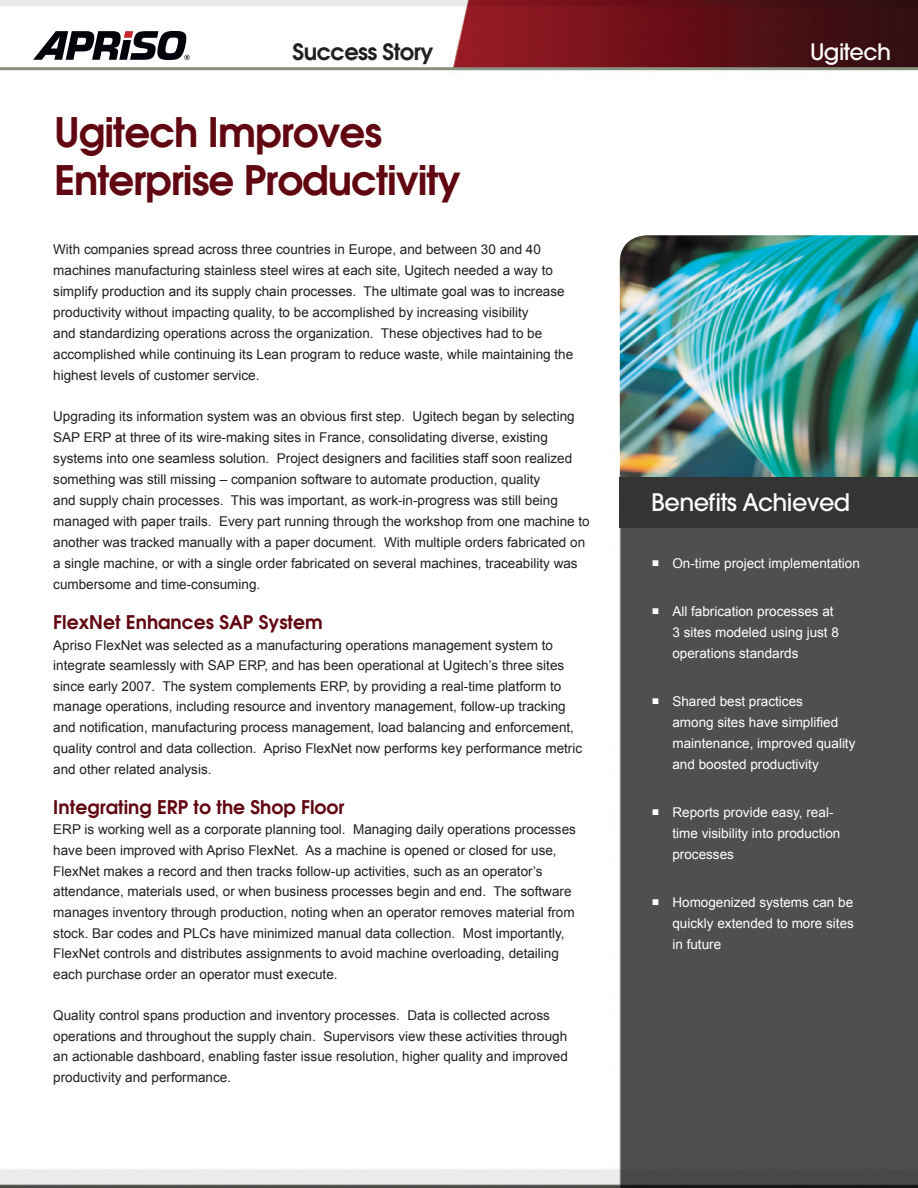
<style>
.page{position:relative;width:918px;height:1188px;background:#fff}
.page>*{position:absolute;margin:0;border:0;box-sizing:border-box;transform-origin:0 0}
.t1{font:600 40.5px "Avant Garde";letter-spacing:-.025em;color:#610711}
.t2{font:500 24px "Avant Garde";letter-spacing:-.025em;color:#fff}
.t3{font:600 22.5px "Avant Garde";letter-spacing:-.025em;color:#231f20}
.t4{font:500 22.5px "Avant Garde";letter-spacing:-.025em;color:#fff}
.t5{font:600 18.75px "Avant Garde";color:#610711}
.t6{font:13.5px/20.7px "Arial";color:#231f20}
.NEW_sidbar_bullet{font:13.5px/21px "Arial";color:#fff}
</style>
<div class="page">
<img style="left:0;top:0;width:918px;height:1188px">
<div style="left:616px;top:232px;width:302px;height:245px;background:linear-gradient(to right,#fff,#fff)"></div>
<hr style="left:0;top:67px;width:918px;height:3px;background:#889180">
<svg style="left:33px;top:31px;width:157px;height:29px"></svg>
<img style="left:620px;top:235px;width:298px;height:242px">
<div style="left:620px;top:477px;width:298px;height:50px;background:#323533"></div>
<p class="t3" style="left:293px;top:37px;width:142px">Success Story</p>
<p class="t4" style="left:810px;top:38px;width:82px">Ugitech</p>
<p class="t1" style="left:54px;top:105px;width:330px">Ugitech Improves</p>
<p class="t1" style="left:54px;top:154px;width:409px">Enterprise Productivity</p>
<p class="t6" style="left:53px;top:239px;width:521px">With companies spread across three countries in Europe, and between 30 and 40 machines manufacturing stainless steel wires at each site, Ugitech needed a way to simplify production and its supply chain processes. The ultimate goal was to increase productivity without impacting quality, to be accomplished by increasing visibility<br>and standardizing operations across the organization. These objectives had to be accomplished while continuing its Lean program to reduce waste, while maintaining the highest levels of customer service.</p>
<p class="t6" style="left:53px;top:406px;width:538px">Upgrading its information system was an obvious first step. Ugitech began by selecting SAP ERP at three of its wire-making sites in France, consolidating diverse, existing systems into one seamless solution. Project designers and facilities staff soon realized something was still missing – companion software to automate production, quality<br>and supply chain processes. This was important, as work-in-progress was still being managed with paper trails. Every part running through the workshop from one machine to another was tracked manually with a paper document. With multiple orders fabricated on a single machine, or with a single order fabricated on several machines, traceability was cumbersome and time-consuming.</p>
<p class="t5" style="left:53px;top:610px;width:271px">FlexNet Enhances SAP System</p>
<p class="t6" style="left:53px;top:635px;width:530px">Apriso FlexNet was selected as a manufacturing operations management system to integrate seamlessly with SAP ERP, and has been operational at Ugitech’s three sites since early 2007. The system complements ERP, by providing a real-time platform to manage operations, including resource and inventory management, follow-up tracking and notification, manufacturing process management, load balancing and enforcement, quality control and data collection. Apriso FlexNet now performs key performance metric and other related analysis.</p>
<p class="t5" style="left:53px;top:795px;width:293px">Integrating ERP to the Shop Floor</p>
<p class="t6" style="left:53px;top:819px;width:524px">ERP is working well as a corporate planning tool. Managing daily operations processes have been improved with Apriso FlexNet. As a machine is opened or closed for use, FlexNet makes a record and then tracks follow-up activities, such as an operator’s attendance, materials used, or when business processes begin and end. The software manages inventory through production, noting when an operator removes material from stock. Bar codes and PLCs have minimized manual data collection. Most importantly, FlexNet controls and distributes assignments to avoid machine overloading, detailing each purchase order an operator must execute.</p>
<p class="t6" style="left:53px;top:1005px;width:516px">Quality control spans production and inventory processes. Data is collected across operations and throughout the supply chain. Supervisors view these activities through an actionable dashboard, enabling faster issue resolution, higher quality and improved productivity and performance.</p>
<p class="t2" style="left:651px;top:487px;width:201px">Benefits Achieved</p>
<p class="NEW_sidbar_bullet" style="left:652px;top:553px;width:209px">■ On-time project implementation</p>
<p class="NEW_sidbar_bullet" style="left:672px;top:601px;width:168px;text-indent:-20px">■ All fabrication processes at<br>3 sites modeled using just 8 operations standards</p>
<p class="NEW_sidbar_bullet" style="left:672px;top:691px;width:185px;text-indent:-20px">■ Shared best practices<br>among sites have simplified maintenance, improved quality and boosted productivity</p>
<p class="NEW_sidbar_bullet" style="left:672px;top:802px;width:170px;text-indent:-20px">■ Reports provide easy, real&shy;time visibility into production processes</p>
<p class="NEW_sidbar_bullet" style="left:672px;top:892px;width:183px;text-align:justify;text-indent:-20px">■ Homogenized systems can be quickly extended to more sites in future</p>
</div>
